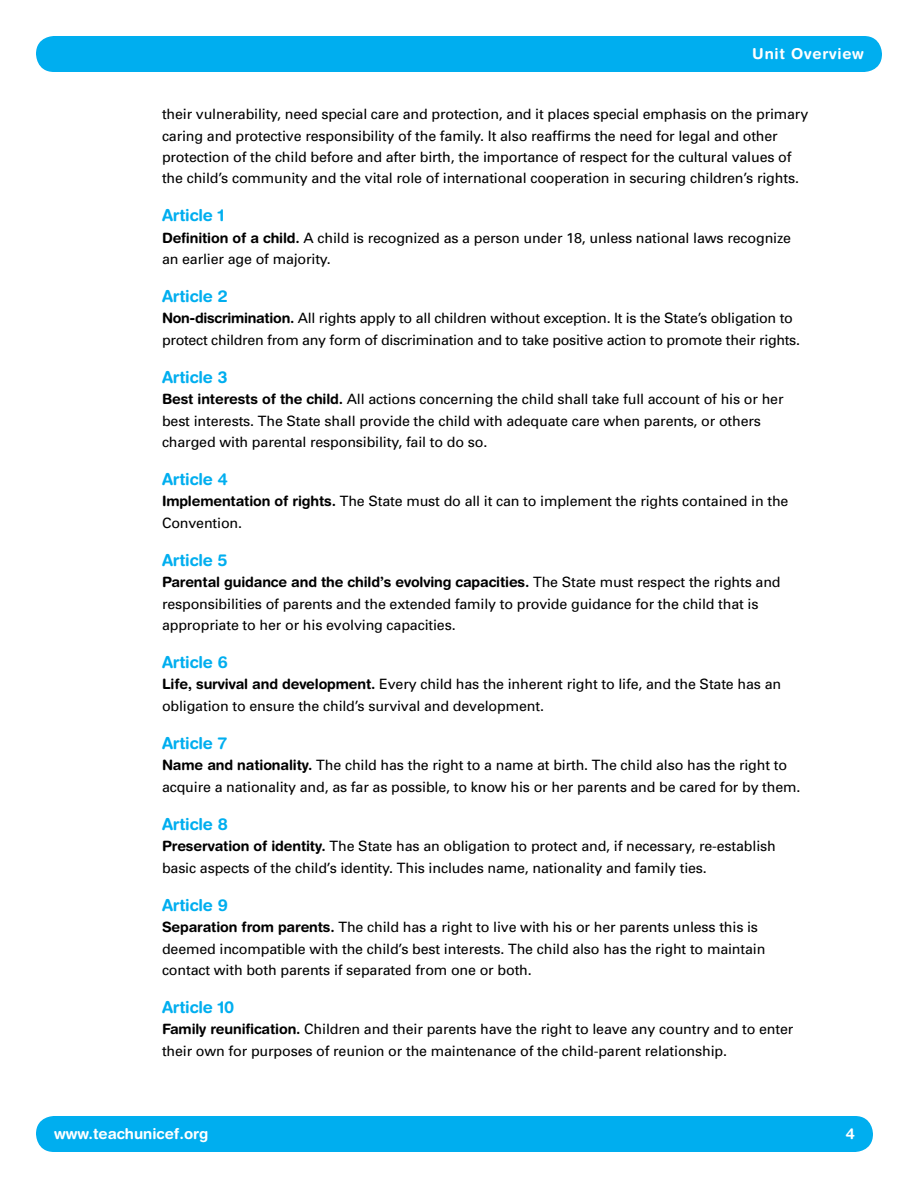
<style>
.page{position:relative;width:918px;height:1188px;background:#fff}
.page>*{position:absolute;margin:0;border:0;box-sizing:border-box;transform-origin:0 0}
.t1{font:700 16.5px "Helvetica Rounded";letter-spacing:-.01em;color:#00aeef}
.t2{font:700 15px "Helvetica Rounded";color:#fff}
.t3{font:700 15px "Helvetica Rounded";letter-spacing:.05em;color:#fff}
.t4{font:14.25px/21px "Univers";letter-spacing:-.01em;color:#000}
.t5{font:700 14.25px "Helvetica Rounded";letter-spacing:-.01em;color:#000}
.s1{font-family:"Helvetica Rounded";font-weight:700}
.s2{font-family:"Univers";font-weight:400}
</style>
<div class="page">
<div style="left:36px;top:1116px;width:837px;height:36px;background:#00aeef;border-radius:18px"></div>
<div style="left:36px;top:36px;width:846px;height:36px;background:#00aeef;border-radius:18px"></div>
<p class="t3" style="left:752px;top:45px;width:113px">Unit Overview</p>
<p class="t4" style="left:162px;top:104px;width:648px">their vulnerability, need special care and protection, and it places special emphasis on the primary caring and protective responsibility of the family. It also reaffirms the need for legal and other protection of the child before and after birth, the importance of respect for the cultural values of the child’s community and the vital role of international cooperation in securing children’s rights.</p>
<p class="t1" style="left:162px;top:206px;width:64px">Article 1</p>
<p class="t4" style="left:162px;top:227px;width:631px"><span class="s1">Definition of a child.</span> A child is recognized as a person under 18, unless national laws recognize an earlier age of majority.</p>
<p class="t1" style="left:162px;top:287px;width:67px">Article 2</p>
<p class="t4" style="left:162px;top:308px;width:640px"><span class="s1">Non-discrimination.</span> All rights apply to all children without exception. It is the State’s obligation to protect children from any form of discrimination and to take positive action to promote their rights.</p>
<p class="t1" style="left:162px;top:368px;width:67px">Article 3</p>
<p class="t4" style="left:162px;top:389px;width:623px"><span class="s1">Best interests of the child.</span> All actions concerning the child shall take full account of his or her best interests. The State shall provide the child with adequate care when parents, or others charged with parental responsibility, fail to do so.</p>
<p class="t1" style="left:162px;top:470px;width:67px">Article 4</p>
<p class="t4" style="left:162px;top:491px;width:628px"><span class="s1">Implementation of rights.</span> The State must do all it can to implement the rights contained in the<br>Convention.</p>
<p class="t1" style="left:162px;top:551px;width:67px">Article 5</p>
<p class="t5" style="left:162px;top:574px;width:620px">Parental guidance and the child’s evolving capacities. <span class="s2">The State must respect the rights and</span></p>
<p class="t4" style="left:162px;top:593px;width:598px">responsibilities of parents and the extended family to provide guidance for the child that is appropriate to her or his evolving capacities.</p>
<p class="t1" style="left:162px;top:653px;width:67px">Article 6</p>
<p class="t4" style="left:162px;top:674px;width:621px"><span class="s1">Life, survival and development.</span> Every child has the inherent right to life, and the State has an obligation to ensure the child’s survival and development.</p>
<p class="t1" style="left:162px;top:734px;width:67px">Article 7</p>
<p class="t4" style="left:162px;top:755px;width:640px"><span class="s1">Name and nationality.</span> The child has the right to a name at birth. The child also has the right to acquire a nationality and, as far as possible, to know his or her parents and be cared for by them.</p>
<p class="t1" style="left:162px;top:815px;width:67px">Article 8</p>
<p class="t4" style="left:162px;top:836px;width:615px"><span class="s1">Preservation of identity.</span> The State has an obligation to protect and, if necessary, re-establish basic aspects of the child’s identity. This includes name, nationality and family ties.</p>
<p class="t1" style="left:162px;top:896px;width:67px">Article 9</p>
<p class="t4" style="left:162px;top:917px;width:605px"><span class="s1">Separation from parents.</span> The child has a right to live with his or her parents unless this is deemed incompatible with the child’s best interests. The child also has the right to maintain contact with both parents if separated from one or both.</p>
<p class="t1" style="left:162px;top:998px;width:74px">Article 10</p>
<p class="t4" style="left:162px;top:1019px;width:633px"><span class="s1">Family reunification.</span> Children and their parents have the right to leave any country and to enter their own for purposes of reunion or the maintenance of the child-parent relationship.</p>
<p class="t2" style="left:54px;top:1125px;width:156px">www.teachunicef.org</p>
<p class="t2" style="left:846px;top:1125px;width:11px">4</p>
</div>
